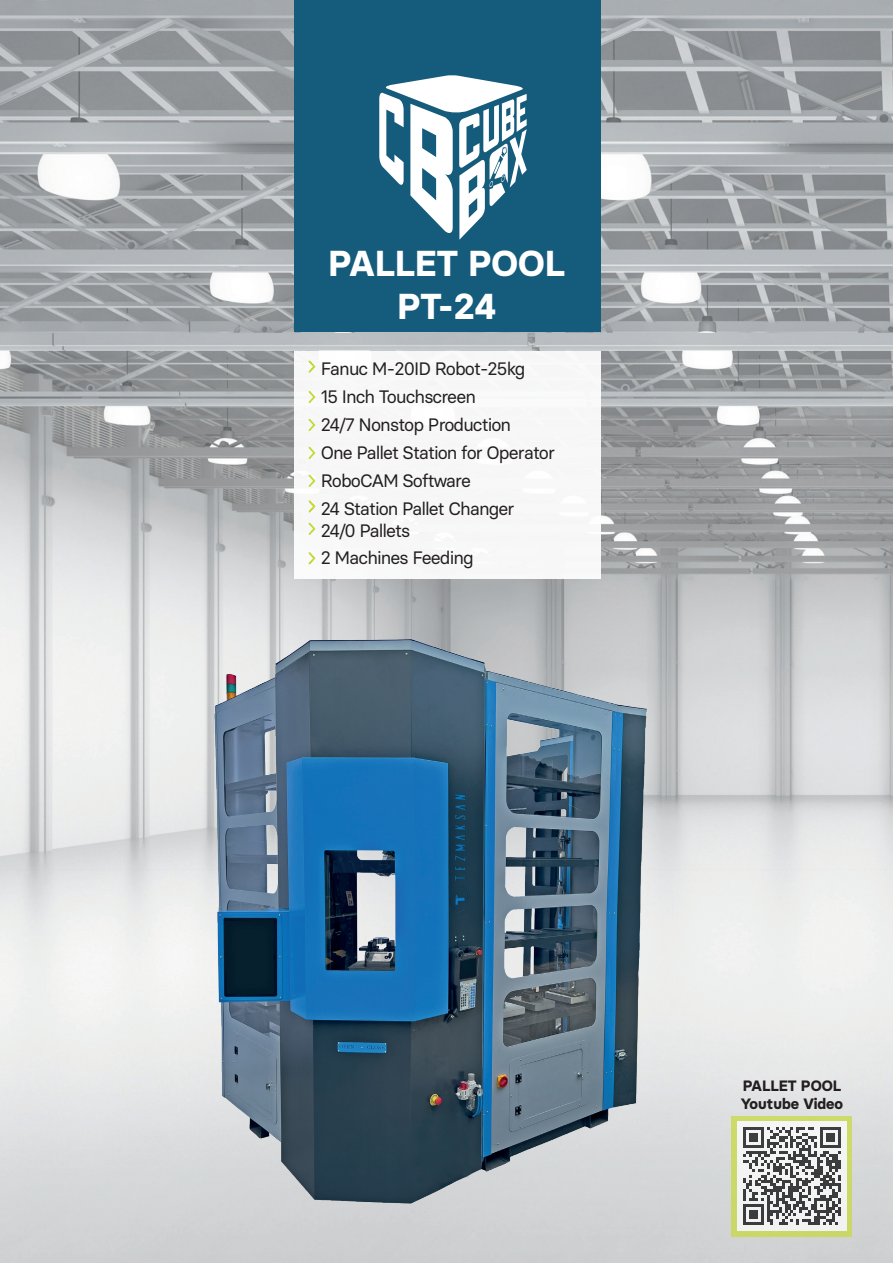
<style>
.page{position:relative;width:893px;height:1263px;background:#fff}
.page>*{position:absolute;margin:0;border:0;box-sizing:border-box;transform-origin:0 0}
.t1{font:700 36px/43.2px "Basier Circle";color:#fff;text-align:center}
.t2{font:18px/27.9px "Basier Square";letter-spacing:-.05em;color:#231f20}
.t3{font:700 15px/18px "Basier Circle";color:#231f20}
</style>
<div class="page">
<img style="left:0;top:0;width:893px;height:1263px">
<svg style="left:732px;top:1117px;width:120px;height:120px;background:#cfdb79"></svg>
<div style="left:737px;top:1121px;width:109px;height:109px;background:#f2f2f3"></div>
<svg style="left:743px;top:1127px;width:98px;height:98px"></svg>
<div style="left:295px;top:0;width:306px;height:332px;background:#155b7c"></div>
<div style="left:295px;top:352px;width:306px;height:227px;background:#f7f7f7"></div>
<svg style="left:308px;top:390px;width:8px;height:14px"></svg>
<svg style="left:308px;top:360px;width:8px;height:13px"></svg>
<svg style="left:308px;top:418px;width:8px;height:14px"></svg>
<svg style="left:308px;top:446px;width:8px;height:13px"></svg>
<svg style="left:308px;top:474px;width:8px;height:13px"></svg>
<svg style="left:308px;top:500px;width:8px;height:13px"></svg>
<svg style="left:308px;top:522px;width:8px;height:13px"></svg>
<svg style="left:308px;top:552px;width:8px;height:13px"></svg>
<svg style="left:379px;top:75px;width:148px;height:165px"></svg>
<img style="left:9px;top:591px;width:824px;height:618px">
<h1 class="t1" style="left:328px;top:241px;width:238px">PALLET POOL<br>PT-24</h1>
<p class="t2" style="left:321px;top:355px;width:206px">Fanuc M-20ID Robot-25kg</p>
<p class="t2" style="left:321px;top:410px;width:192px">24/7 Nonstop Production</p>
<p class="t2" style="left:321px;top:383px;width:157px">15 Inch Touchscreen</p>
<p class="t2" style="left:321px;top:438px;width:236px">One Pallet Station for Operator<br>RoboCAM Software<br>24 Station Pallet Changer</p>
<p class="t2" style="left:321px;top:517px;width:154px;line-height:27px">24/0 Pallets<br>2 Machines Feeding</p>
<p class="t3" style="left:741px;top:1077px;width:104px">PALLET POOL<br>Youtube Video</p>
</div>
